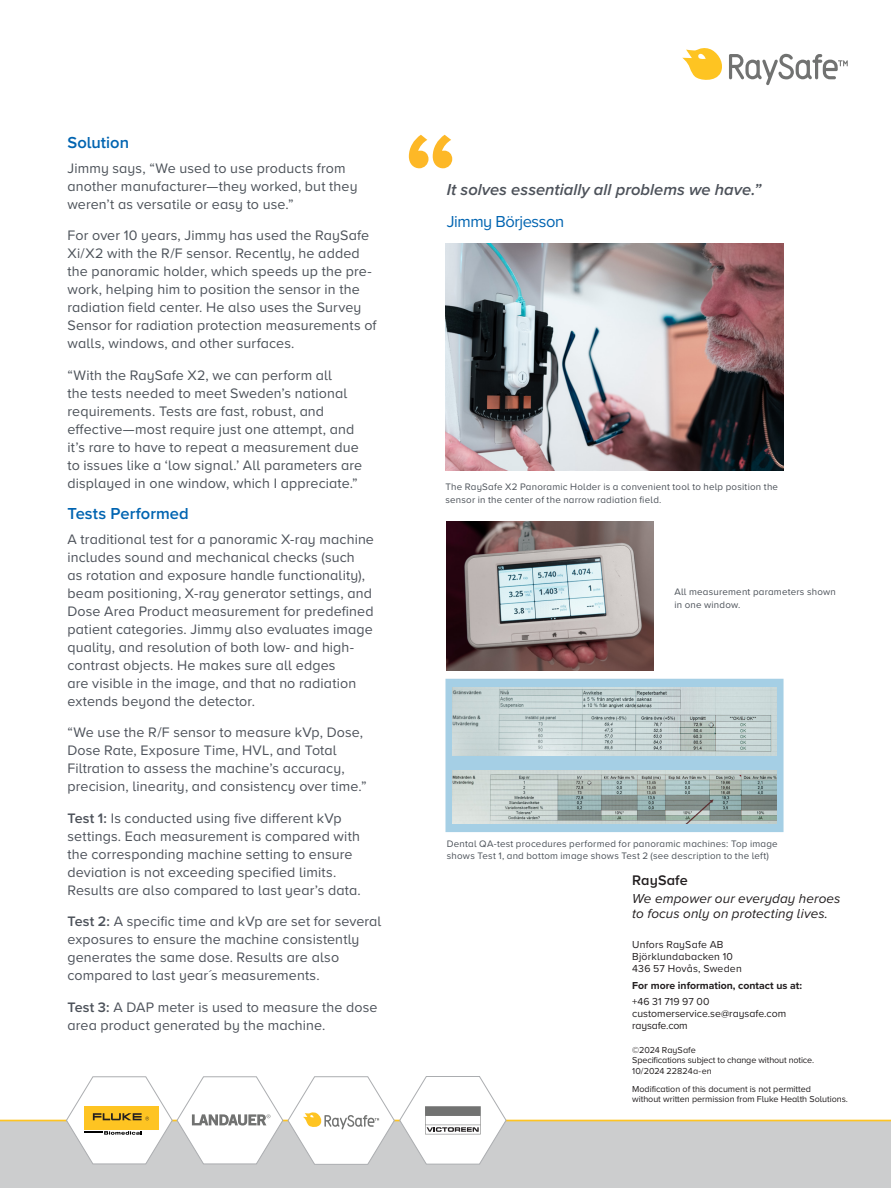
<style>
.page{position:relative;width:891px;height:1188px;background:#fff}
.page>*{position:absolute;margin:0;border:0;box-sizing:border-box;transform-origin:0 0}
.t1{font:italic 600 16.5px "Proxima Nova";color:#4d525a}
.Header_1{font:600 16.5px "Proxima Nova A";color:#0064b1}
.Author{font:16.5px "Proxima Nova A";letter-spacing:-.025em;color:#0064b1}
.t2{font:600 14.4px "Proxima Nova A";letter-spacing:.005em;color:#231f20}
.Body_copy{font:14.25px/18px "Proxima Nova A";letter-spacing:.01em;color:#4d525a}
.Body_copy-2{font:14.25px/18px "Proxima Nova A";letter-spacing:.01em;color:#4c5259}
.t3{font:italic 13.5px "Proxima Nova A";letter-spacing:.005em;color:#231f20}
.t4{font:10.5px "Proxima Nova A";letter-spacing:.01em;color:#231f20}
.t5{font:700 10.5px "Proxima Nova";color:#231f20}
.t6{font:10.5px "Proxima Nova A";letter-spacing:-.015em;color:#231f20}
.Body_copy-3{font:9.75px/12.6px "Proxima Nova A";letter-spacing:.025em;color:#4c5259}
.t7{font:9px/10.5px "Proxima Nova A";letter-spacing:-.005em;color:#231f20}
.s1{font-weight:600}
</style>
<div class="page">
<svg style="left:409px;top:135px;width:43px;height:33px"></svg>
<img style="left:446px;top:244px;width:338px;height:226px">
<img style="left:447px;top:522px;width:207px;height:149px">
<div style="left:446px;top:679px;width:338px;height:153px;background:#a5cfe5"></div>
<img style="left:452px;top:687px;width:325px;height:69px">
<img style="left:452px;top:770px;width:325px;height:54px">
<svg style="left:682px;top:48px;width:166px;height:37px"></svg>
<div style="left:0;top:1120px;width:891px;height:68px;background:#cccdce"></div>
<hr style="left:0;top:1120px;width:891px;height:1px;background:#fec422">
<svg style="left:66px;top:1076px;width:441px;height:89px"></svg>
<p class="Header_1" style="left:68px;top:130px;width:63px">Solution</p>
<p class="Body_copy-2" style="left:68px;top:158px;width:292px">Jimmy says, “We used to use products from another manufacturer—they worked, but they weren’t as versatile or easy to use.”</p>
<p class="Body_copy-2" style="left:68px;top:226px;width:311px">For over 10 years, Jimmy has used the RaySafe Xi/X2 with the R/F sensor. Recently, he added the panoramic holder, which speeds up the pre&shy;work, helping him to position the sensor in the radiation field center. He also uses the Survey Sensor for radiation protection measurements of walls, windows, and other surfaces.</p>
<p class="Body_copy-2" style="left:68px;top:365px;width:296px">“With the RaySafe X2, we can perform all<br>the tests needed to meet Sweden’s national requirements. Tests are fast, robust, and effective—most require just one attempt, and it’s rare to have to repeat a measurement due to issues like a ‘low signal.’ All parameters are displayed in one window, which I appreciate.”</p>
<p class="Header_1" style="left:68px;top:501px;width:123px">Tests Performed</p>
<p class="Body_copy" style="left:68px;top:529px;width:308px">A traditional test for a panoramic X-ray machine includes sound and mechanical checks (such<br>as rotation and exposure handle functionality), beam positioning, X-ray generator settings, and Dose Area Product measurement for predefined patient categories. Jimmy also evaluates image quality, and resolution of both low- and high&shy;contrast objects. He makes sure all edges<br>are visible in the image, and that no radiation extends beyond the detector.</p>
<p class="Body_copy" style="left:68px;top:723px;width:301px">“We use the R/F sensor to measure kVp, Dose, Dose Rate, Exposure Time, HVL, and Total Filtration to assess the machine’s accuracy, precision, linearity, and consistency over time.”</p>
<p class="Body_copy" style="left:68px;top:808px;width:295px"><span class="s1">Test 1:</span> Is conducted using five different kVp settings. Each measurement is compared with the corresponding machine setting to ensure deviation is not exceeding specified limits.<br>Results are also compared to last year’s data.</p>
<p class="Body_copy" style="left:68px;top:912px;width:315px"><span class="s1">Test 2:</span> A specific time and kVp are set for several exposures to ensure the machine consistently generates the same dose. Results are also compared to last year´s measurements.</p>
<p class="Body_copy" style="left:68px;top:997px;width:312px"><span class="s1">Test 3:</span> A DAP meter is used to measure the dose area product generated by the machine.</p>
<p class="t1" style="left:447px;top:178px;width:316px">It solves essentially all problems we have.”</p>
<p class="Author" style="left:447px;top:209px;width:119px">Jimmy Börjesson</p>
<p class="Body_copy-3" style="left:446px;top:480px;width:334px">The RaySafe X2 Panoramic Holder is a convenient tool to help position the sensor in the center of the narrow radiation field.</p>
<p class="Body_copy-3" style="left:674px;top:585px;width:163px">All measurement parameters shown in one window.</p>
<p class="Body_copy-3" style="left:447px;top:837px;width:332px">Dental QA-test procedures performed for panoramic machines: Top image shows Test 1, and bottom image shows Test 2 (see description to the left)</p>
<p class="t2" style="left:632px;top:869px;width:57px">RaySafe</p>
<p class="t3" style="left:632px;top:888px;width:210px">We empower our everyday heroes</p>
<p class="t3" style="left:632px;top:903px;width:197px">to focus only on protecting lives.</p>
<p class="t4" style="left:632px;top:937px;width:93px">Unfors RaySafe AB</p>
<p class="t4" style="left:632px;top:949px;width:102px">Björklundabacken 10</p>
<p class="t4" style="left:632px;top:961px;width:111px">436 57 Hovås, Sweden</p>
<p class="t5" style="left:632px;top:977px;width:171px">For more information, contact us at:</p>
<p class="t4" style="left:632px;top:994px;width:79px">+46 31 719 97 00</p>
<p class="t4" style="left:632px;top:1006px;width:156px">customerservice.se@raysafe.com</p>
<p class="t6" style="left:632px;top:1018px;width:57px">raysafe.com</p>
<p class="t7" style="left:632px;top:1044px;width:183px">©2024 RaySafe<br>Specifications subject to change without notice.<br>10/2024 22824a-en</p>
<p class="t7" style="left:632px;top:1084px;width:217px;line-height:9.8px">Modification of this document is not permitted<br>without written permission from Fluke Health Solutions.</p>
</div>
